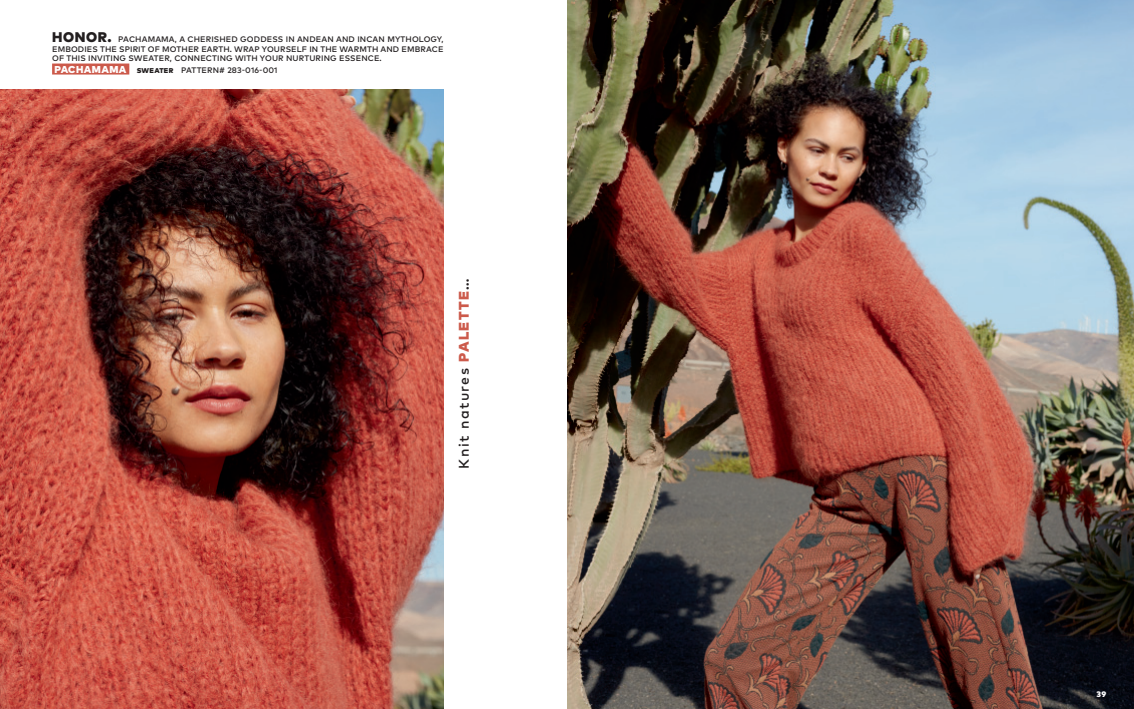
<style>
.page{position:relative;width:1134px;height:709px;background:#fff}
.page>*{position:absolute;margin:0;border:0;box-sizing:border-box;transform-origin:0 0}
.t1{font:500 14px "Mark Pro";letter-spacing:.1em;color:#231f20}
.t2{font:500 8px/9.5px "Mark Pro";letter-spacing:.015em;color:#231f20;text-align:justify}
.t3{font:900 8px "Mark OT";color:#fff}
.s1{font-family:"Mark OT";font-weight:900;font-size:14px}
.s2{font-family:"Mark OT";font-weight:900;font-size:10px;color:#fff}
.s3{font-family:"Mark OT";font-weight:900;font-size:7px}
.s4{font-family:"Mark OT";font-weight:900;color:#cc5a4b}
</style>
<div class="page">
<img style="left:567px;top:0;width:567px;height:709px">
<img style="left:0;top:89px;width:444px;height:620px">
<div style="left:52px;top:64px;width:77px;height:11px;background:#cc5a4b"></div>
<p class="t2" style="left:52px;top:35px;width:393px"><span class="s1">HONOR.</span> PACHAMAMA, A CHERISHED GODDESS IN ANDEAN AND INCAN MYTHOLOGY, EMBODIES THE SPIRIT OF MOTHER EARTH. WRAP YOURSELF IN THE WARMTH AND EMBRACE OF THIS INVITING SWEATER, CONNECTING WITH YOUR NURTURING ESSENCE.</p>
<p class="t2" style="left:55px;top:66px;width:224px"><span class="s2">PACHAMAMA</span> <span class="s3">SWEATER</span> PATTERN# 283-016-001</p>
<h1 class="t1" style="left:458px;top:468px;width:191px;rotate:-90deg">Knit natures <span class="s4">PALETTE</span>…</h1>
<p class="t3" style="left:1096px;top:690px;width:11px">39</p>
</div>
